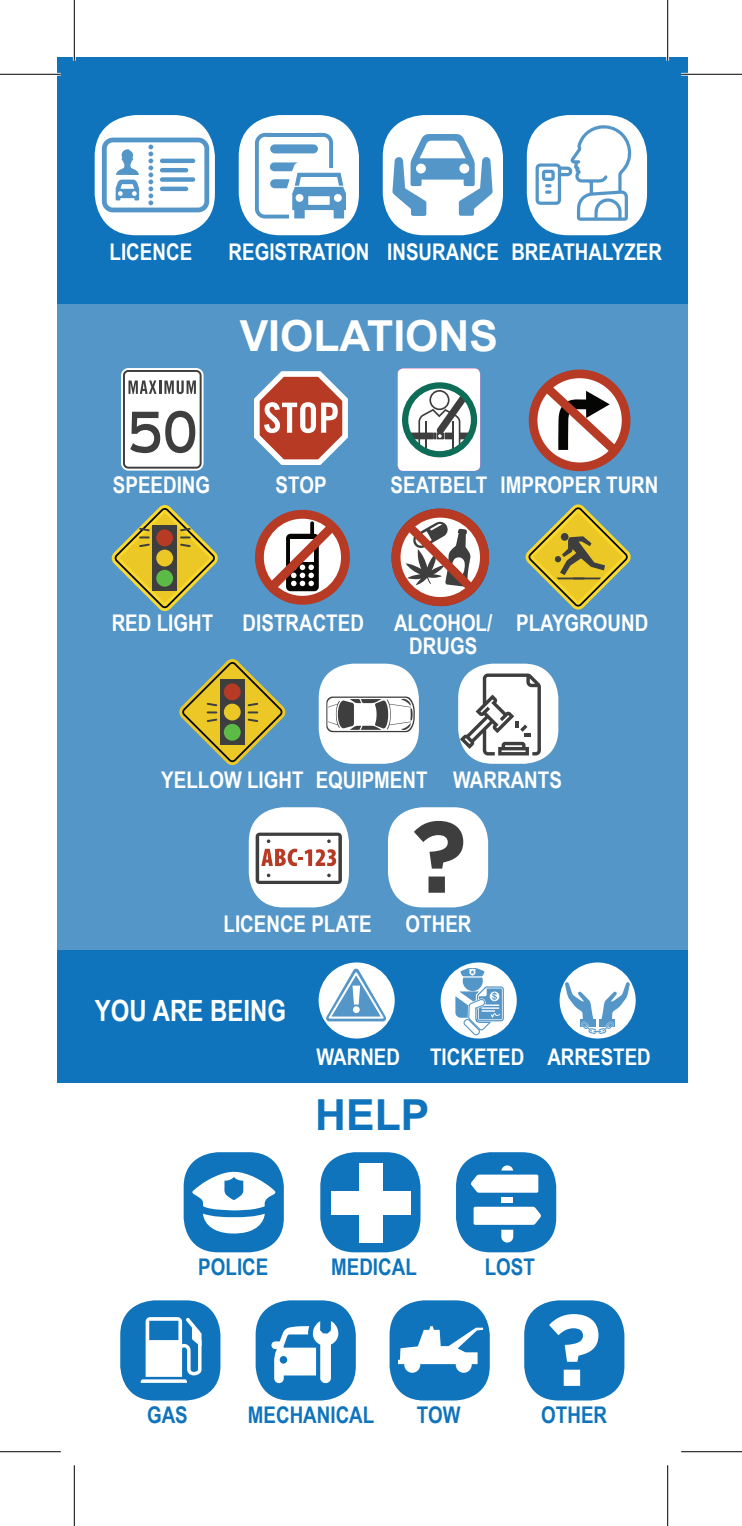
<style>
.page{position:relative;width:742px;height:1526px;background:#fff}
.page>*{position:absolute;margin:0;border:0;box-sizing:border-box;transform-origin:0 0}
.t1{font:700 42.75px "Arial";color:#fff}
.t2{font:700 42.75px "Arial";color:#1074bc}
.t3{font:700 29.25px "Arial Narrow";color:#fff}
.t4{font:700 22.95px/22.5px "Arial Narrow";color:#fff;text-align:center}
.t5{font:700 22.95px "Arial Narrow";color:#1074bc}
</style>
<div class="page">
<div style="left:58px;top:57px;width:629px;height:252px;background:#1074bc"></div>
<div style="left:58px;top:925px;width:629px;height:157px;background:#1074bc"></div>
<div style="left:58px;top:304px;width:629px;height:645px;background:#5496c8"></div>
<div style="left:95px;top:115px;width:120px;height:120px;background:#fff;border-radius:41px"></div>
<div style="left:382px;top:115px;width:121px;height:120px;background:#fff;border-radius:41px"></div>
<div style="left:239px;top:115px;width:120px;height:120px;background:#fff;border-radius:41px"></div>
<div style="left:526px;top:115px;width:121px;height:120px;background:#fff;border-radius:41px"></div>
<div style="left:318px;top:663px;width:101px;height:101px;background:#fff;border-radius:35px"></div>
<div style="left:458px;top:663px;width:100px;height:101px;background:#fff;border-radius:35px"></div>
<div style="left:318px;top:962px;width:76px;height:76px;background:#fff;border-radius:50%"></div>
<div style="left:440px;top:962px;width:76px;height:76px;background:#fff;border-radius:50%"></div>
<div style="left:559px;top:962px;width:76px;height:76px;background:#fff;border-radius:50%"></div>
<div style="left:184px;top:1152px;width:100px;height:100px;background:#1074bc;border-radius:35px"></div>
<div style="left:120px;top:1300px;width:100px;height:100px;background:#1074bc;border-radius:35px"></div>
<div style="left:255px;top:1300px;width:101px;height:100px;background:#1074bc;border-radius:35px"></div>
<div style="left:524px;top:1300px;width:100px;height:100px;background:#1074bc;border-radius:35px"></div>
<div style="left:389px;top:1300px;width:100px;height:100px;background:#1074bc;border-radius:35px"></div>
<svg style="left:397px;top:368px;width:83px;height:103px;background:#c2d0ce"></svg>
<svg style="left:102px;top:138px;width:107px;height:74px"></svg>
<svg style="left:255px;top:133px;width:91px;height:85px"></svg>
<svg style="left:392px;top:134px;width:100px;height:82px"></svg>
<svg style="left:525px;top:504px;width:106px;height:105px"></svg>
<div style="left:560px;top:533px;width:8px;height:8px;background:#3e3e3f;border-radius:50%"></div>
<div style="left:554px;top:556px;width:7px;height:6px;background:#3e3e3f;border-radius:50%"></div>
<svg style="left:255px;top:510px;width:95px;height:95px"></svg>
<svg style="left:391px;top:508px;width:98px;height:98px"></svg>
<div style="left:249px;top:807px;width:100px;height:100px;background:#fff;border-radius:35px"></div>
<div style="left:388px;top:807px;width:100px;height:100px;background:#fff;border-radius:35px"></div>
<svg style="left:414px;top:821px;width:49px;height:71px"></svg>
<svg style="left:255px;top:832px;width:87px;height:52px"></svg>
<svg style="left:398px;top:1326px;width:85px;height:46px"></svg>
<svg style="left:141px;top:1317px;width:60px;height:65px"></svg>
<svg style="left:271px;top:1321px;width:67px;height:62px"></svg>
<svg style="left:192px;top:1171px;width:83px;height:62px"></svg>
<div style="left:320px;top:1152px;width:100px;height:100px;background:#1074bc;border-radius:35px"></div>
<div style="left:358px;top:1163px;width:24px;height:79px;background:#fff"></div>
<div style="left:330px;top:1191px;width:80px;height:23px;background:#fff"></div>
<svg style="left:549px;top:1314px;width:49px;height:71px"></svg>
<div style="left:456px;top:1152px;width:100px;height:100px;background:#1074bc;border-radius:35px"></div>
<svg style="left:473px;top:1206px;width:68px;height:36px"></svg>
<div style="left:501px;top:1197px;width:12px;height:5px;background:#fff"></div>
<svg style="left:471px;top:1165px;width:67px;height:27px"></svg>
<svg style="left:121px;top:368px;width:82px;height:102px"></svg>
<svg style="left:123px;top:370px;width:78px;height:98px;background:#c5c5c5"></svg>
<svg style="left:254px;top:371px;width:94px;height:94px"></svg>
<svg style="left:112px;top:505px;width:106px;height:106px"></svg>
<svg style="left:179px;top:659px;width:107px;height:106px"></svg>
<svg style="left:326px;top:968px;width:60px;height:53px"></svg>
<div style="left:353px;top:1006px;width:6px;height:7px;background:#fff;border-radius:50%"></div>
<svg style="left:455px;top:949px;width:49px;height:87px"></svg>
<svg style="left:564px;top:982px;width:65px;height:52px"></svg>
<svg style="left:535px;top:124px;width:97px;height:97px"></svg>
<svg style="left:326px;top:696px;width:88px;height:36px"></svg>
<svg style="left:460px;top:673px;width:80px;height:82px"></svg>
<svg style="left:528px;top:369px;width:102px;height:102px"></svg>
<hr style="left:0;top:73px;width:61px;height:3px;background:#fff">
<hr style="left:681px;top:73px;width:60px;height:3px;background:#fff">
<hr style="left:73px;top:0;width:3px;height:61px;background:#fff">
<hr style="left:666px;top:0;width:3px;height:61px;background:#fff">
<hr style="left:0;top:74px;width:61px;height:1px;background:#000">
<hr style="left:681px;top:74px;width:60px;height:1px;background:#000">
<hr style="left:0;top:1451px;width:61px;height:1px;background:#000">
<hr style="left:681px;top:1451px;width:60px;height:1px;background:#000">
<hr style="left:74px;top:0;width:1px;height:61px;background:#000">
<hr style="left:74px;top:1465px;width:1px;height:61px;background:#000">
<hr style="left:667px;top:0;width:1px;height:61px;background:#000">
<hr style="left:667px;top:1465px;width:1px;height:61px;background:#000">
<p class="t4" style="left:110px;top:239px;width:84px">LICENCE</p>
<p class="t4" style="left:228px;top:239px;width:435px">REGISTRATION INSURANCE BREATHALYZER</p>
<h1 class="t1" style="left:240px;top:306px;width:260px">VIOLATIONS</h1>
<p class="t4" style="left:113px;top:473px;width:99px">SPEEDING</p>
<p class="t4" style="left:275px;top:473px;width:52px">STOP</p>
<p class="t4" style="left:390px;top:473px;width:98px">SEATBELT</p>
<p class="t4" style="left:500px;top:473px;width:159px">IMPROPER TURN</p>
<p class="t4" style="left:112px;top:611px;width:103px">RED LIGHT</p>
<p class="t4" style="left:242px;top:611px;width:123px">DISTRACTED</p>
<p class="t4" style="left:394px;top:611px;width:100px">ALCOHOL/<br>DRUGS</p>
<p class="t4" style="left:516px;top:611px;width:134px">PLAYGROUND</p>
<p class="t4" style="left:161px;top:767px;width:144px">YELLOW LIGHT</p>
<p class="t4" style="left:315px;top:767px;width:113px">EQUIPMENT</p>
<p class="t4" style="left:453px;top:767px;width:110px">WARRANTS</p>
<p class="t4" style="left:223px;top:911px;width:150px">LICENCE PLATE</p>
<p class="t4" style="left:405px;top:911px;width:67px">OTHER</p>
<p class="t3" style="left:95px;top:989px;width:193px">YOU ARE BEING</p>
<p class="t4" style="left:316px;top:1045px;width:85px">WARNED</p>
<p class="t4" style="left:430px;top:1045px;width:222px">TICKETED ARRESTED</p>
<h1 class="t2" style="left:315px;top:1085px;width:116px">HELP</h1>
<p class="t5" style="left:198px;top:1249px;width:72px">POLICE</p>
<p class="t5" style="left:331px;top:1249px;width:87px">MEDICAL</p>
<p class="t5" style="left:484px;top:1249px;width:52px">LOST</p>
<p class="t5" style="left:147px;top:1397px;width:42px">GAS</p>
<p class="t5" style="left:248px;top:1397px;width:128px">MECHANICAL</p>
<p class="t5" style="left:417px;top:1397px;width:45px">TOW</p>
<p class="t5" style="left:541px;top:1397px;width:67px">OTHER</p>
</div>
